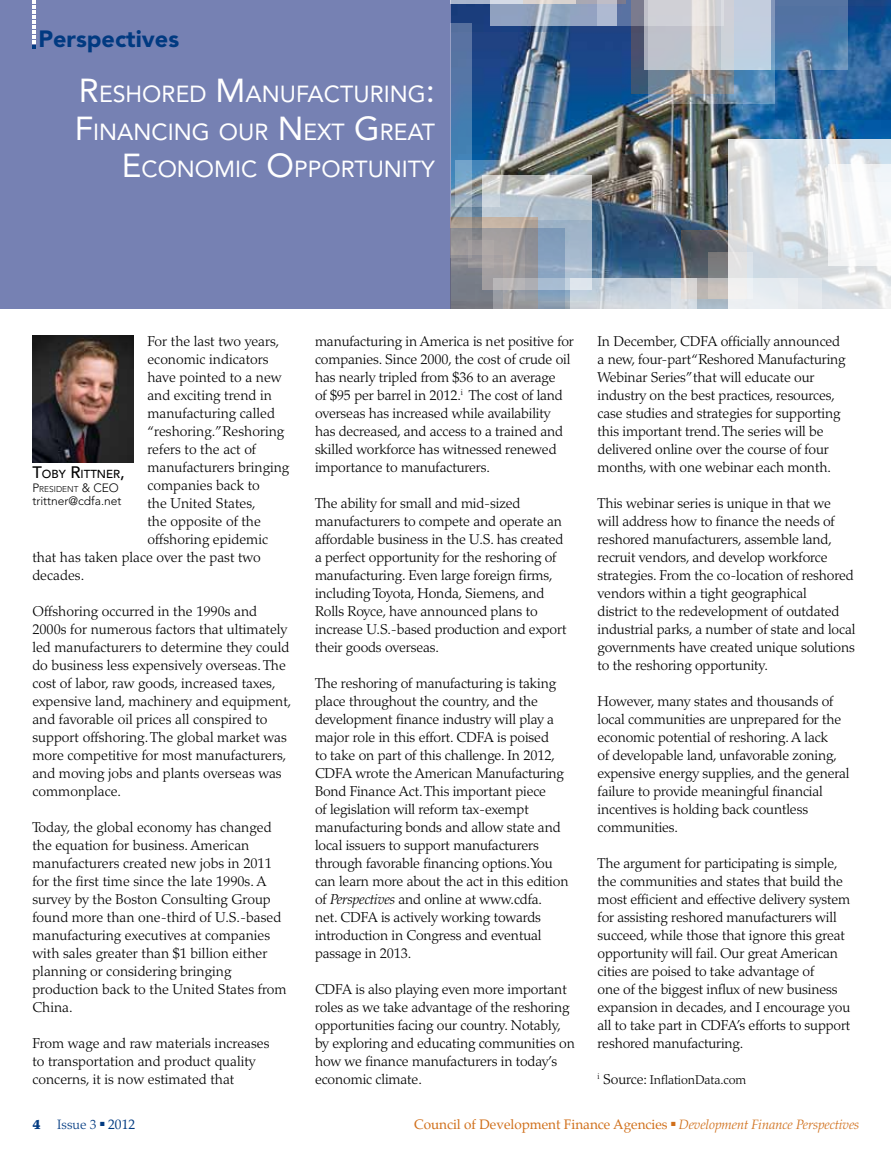
<style>
.page{position:relative;width:891px;height:1161px;background:#fff}
.page>*{position:absolute;margin:0;border:0;box-sizing:border-box;transform-origin:0 0}
.t1{font:900 23.4px "Avenir";color:#013a81}
.t2{font:23.1px/37.5px "Avenir";color:#fff;text-align:right}
.t3{font:300 14.25px/18px "Palatino";letter-spacing:-.01em;color:#000}
.t4{font:13.5px "Palatino";color:#d06f1a}
.t5{font:300 13.5px "Palatino";color:#013a81}
.t6{font:900 13.5px "Palatino";color:#013a81}
.t7{font:300 12.75px "Palatino";letter-spacing:-.01em;color:#000}
.t8{font:300 12px "Avenir";color:#000}
.t9{font:500 11.55px "Avenir";color:#000}
.t10{font:300 8.4px "Avenir";color:#000}
.s1{font-size:33px}
.s2{font-size:16.5px}
.s3{font-size:12px}
.s4{font-style:italic}
.s5{font-size:14.25px}
.s6{font-weight:400}
.s7{font-weight:300;font-style:italic}
</style>
<div class="page">
<img style="left:472px;top:0;width:419px;height:278px">
<svg style="left:450px;top:4px;width:115px;height:28px"></svg>
<img style="left:32px;top:336px;width:102px;height:126px">
<div style="left:0;top:0;width:450px;height:309px;background:#7681b3"></div>
<svg style="left:32px;top:1px;width:4px;height:47px"></svg>
<svg style="left:631px;top:26px;width:17px;height:68px"></svg>
<img style="left:648px;top:70px;width:126px;height:34px">
<hr style="left:450px;top:0;width:126px;height:4px;background:#a8b5cd">
<svg style="left:775px;top:6px;width:116px;height:114px;background:#28639c"></svg>
<svg style="left:771px;top:0;width:77px;height:70px;background:#557caa"></svg>
<svg style="left:645px;top:0;width:126px;height:70px;background:#c5ccd5"></svg>
<svg style="left:617px;top:0;width:107px;height:26px;background:#babcc7"></svg>
<svg style="left:450px;top:23px;width:22px;height:195px;background:#587eac"></svg>
<svg style="left:456px;top:160px;width:44px;height:47px;background:#809eb5"></svg>
<svg style="left:482px;top:176px;width:110px;height:44px;background:#c0c7cd"></svg>
<svg style="left:538px;top:220px;width:67px;height:58px;background:#8da5bc"></svg>
<svg style="left:450px;top:218px;width:88px;height:10px"></svg>
<svg style="left:681px;top:231px;width:47px;height:47px;background:#5e6167"></svg>
<svg style="left:450px;top:228px;width:115px;height:81px;background:#8f949d"></svg>
<svg style="left:494px;top:278px;width:76px;height:31px;background:#9ea8b3"></svg>
<svg style="left:570px;top:278px;width:102px;height:31px;background:#cad3dd"></svg>
<svg style="left:490px;top:0;width:127px;height:26px;background:#a1aec5"></svg>
<svg style="left:672px;top:278px;width:56px;height:31px;background:#c7c9cb"></svg>
<svg style="left:728px;top:139px;width:163px;height:170px"></svg>
<div style="left:828px;top:165px;width:63px;height:101px;background:#f5f7f9"></div>
<h1 class="t1" style="left:38px;top:25px;width:142px">Perspectives</h1>
<h2 class="t2" style="left:75px;top:76px;width:361px"><span class="s1">R</span>ESHORED <span class="s1">M</span>ANUFACTURING<span class="s1">:<br>F</span>INANCING OUR <span class="s1">N</span> EXT <span class="s1">G</span> REAT<br><span class="s1">E</span>CONOM IC <span class="s1">O</span>PPORTUNITY</h2>
<p class="t3" style="left:147px;top:332px;width:134px">For the last two years,</p>
<p class="t3" style="left:147px;top:350px;width:123px">economic indicators</p>
<p class="t3" style="left:147px;top:368px;width:136px">have pointed to a new</p>
<p class="t3" style="left:147px;top:386px;width:126px">and exciting trend in</p>
<p class="t3" style="left:147px;top:404px;width:129px">manufacturing called</p>
<p class="t3" style="left:147px;top:422px;width:138px">“reshoring.”Reshoring</p>
<p class="t3" style="left:147px;top:440px;width:110px">refers to the act of</p>
<p class="t3" style="left:147px;top:458px;width:143px">manufacturers bringing</p>
<p class="t3" style="left:147px;top:476px;width:114px">companies back to</p>
<p class="t3" style="left:147px;top:494px;width:110px">the United States,</p>
<p class="t3" style="left:147px;top:512px;width:115px">the opposite of the</p>
<p class="t3" style="left:147px;top:530px;width:122px">offshoring epidemic</p>
<p class="t3" style="left:32px;top:548px;width:230px">that has taken place over the past two</p>
<p class="t3" style="left:32px;top:566px;width:53px">decades.</p>
<p class="t3" style="left:32px;top:602px;width:261px">Offshoring occurred in the 1990s and 2000s for numerous factors that ultimately led manufacturers to determine they could do business less expensively overseas. The cost of labor, raw goods, increased taxes, expensive land, machinery and equipment, and favorable oil prices all conspired to support offshoring. The global market was more competitive for most manufacturers, and moving jobs and plants overseas was commonplace.</p>
<p class="t3" style="left:32px;top:818px;width:256px">Today, the global economy has changed the equation for business. American manufacturers created new jobs in 2011 for the first time since the late 1990s. A survey by the Boston Consulting Group found more than one-third of U.S.-based manufacturing executives at companies with sales greater than $1 billion either planning or considering bringing production back to the United States from China.</p>
<p class="t3" style="left:32px;top:1034px;width:239px">From wage and raw materials increases to transportation and product quality concerns, it is now estimated that</p>
<p class="t9" style="left:32px;top:468px;width:94px"><span class="s2">T</span>OBY <span class="s2">R</span>ITTNER<span class="s2">,</span></p>
<p class="t10" style="left:32px;top:484px;width:88px"><span class="s3">P</span>RESIDENT <span class="s3">&amp; CEO</span></p>
<p class="t8" style="left:32px;top:494px;width:91px">trittner@cdfa.net</p>
<p class="t3" style="left:315px;top:332px;width:261px">manufacturing in America is net positive for companies. Since 2000, the cost of crude oil has nearly tripled from $36 to an average<br>of $95 per barrel in 2012.<sup>i</sup> The cost of land overseas has increased while availability has decreased, and access to a trained and skilled workforce has witnessed renewed importance to manufacturers.</p>
<p class="t3" style="left:315px;top:494px;width:253px">The ability for small and mid-sized manufacturers to compete and operate an affordable business in the U.S. has created a perfect opportunity for the reshoring of manufacturing. Even large foreign firms, including Toyota, Honda, Siemens, and Rolls Royce, have announced plans to increase U.S.-based production and export their goods overseas.</p>
<p class="t3" style="left:315px;top:674px;width:255px">The reshoring of manufacturing is taking place throughout the country, and the development finance industry will play a major role in this effort. CDFA is poised<br>to take on part of this challenge. In 2012, CDFA wrote the American Manufacturing Bond Finance Act. This important piece<br>of legislation will reform tax-exempt manufacturing bonds and allow state and local issuers to support manufacturers through favorable financing options. You can learn more about the act in this edition of <span class="s4">Perspectives</span> and online at www.cdfa.<br>net. CDFA is actively working towards introduction in Congress and eventual passage in 2013.</p>
<p class="t3" style="left:315px;top:980px;width:261px">CDFA is also playing even more important roles as we take advantage of the reshoring opportunities facing our country. Notably, by exploring and educating communities on how we finance manufacturers in today’s economic climate.</p>
<p class="t3" style="left:598px;top:332px;width:250px">In December, CDFA officially announced a new, four-part “Reshored Manufacturing Webinar Series”that will educate our industry on the best practices, resources, case studies and strategies for supporting this important trend. The series will be delivered online over the course of four months, with one webinar each month.</p>
<p class="t3" style="left:598px;top:494px;width:259px">This webinar series is unique in that we will address how to finance the needs of reshored manufacturers, assemble land, recruit vendors, and develop workforce strategies. From the co-location of reshored vendors within a tight geographical<br>district to the redevelopment of outdated industrial parks, a number of state and local governments have created unique solutions to the reshoring opportunity.</p>
<p class="t3" style="left:598px;top:692px;width:254px">However, many states and thousands of local communities are unprepared for the economic potential of reshoring. A lack<br>of developable land, unfavorable zoning, expensive energy supplies, and the general failure to provide meaningful financial incentives is holding back countless communities.</p>
<p class="t3" style="left:598px;top:854px;width:254px">The argument for participating is simple, the communities and states that build the most efficient and effective delivery system for assisting reshored manufacturers will succeed, while those that ignore this great opportunity will fail. Our great American cities are poised to take advantage of<br>one of the biggest influx of new business expansion in decades, and I encourage you all to take part in CDFA’s efforts to support reshored manufacturing.</p>
<p class="t7" style="left:598px;top:1072px;width:150px"><sup>i</sup> <span class="s5">Source:</span> InflationData.com</p>
<p class="t6" style="left:32px;top:1116px;width:9px">4</p>
<p class="t5" style="left:57px;top:1117px;width:79px">Issue 3 ■ <span class="s6">2012</span></p>
<p class="t4" style="left:414px;top:1113px;width:447px">Council of Development Finance Agencies ■ <span class="s7">Development Finance Perspectives</span></p>
</div>
